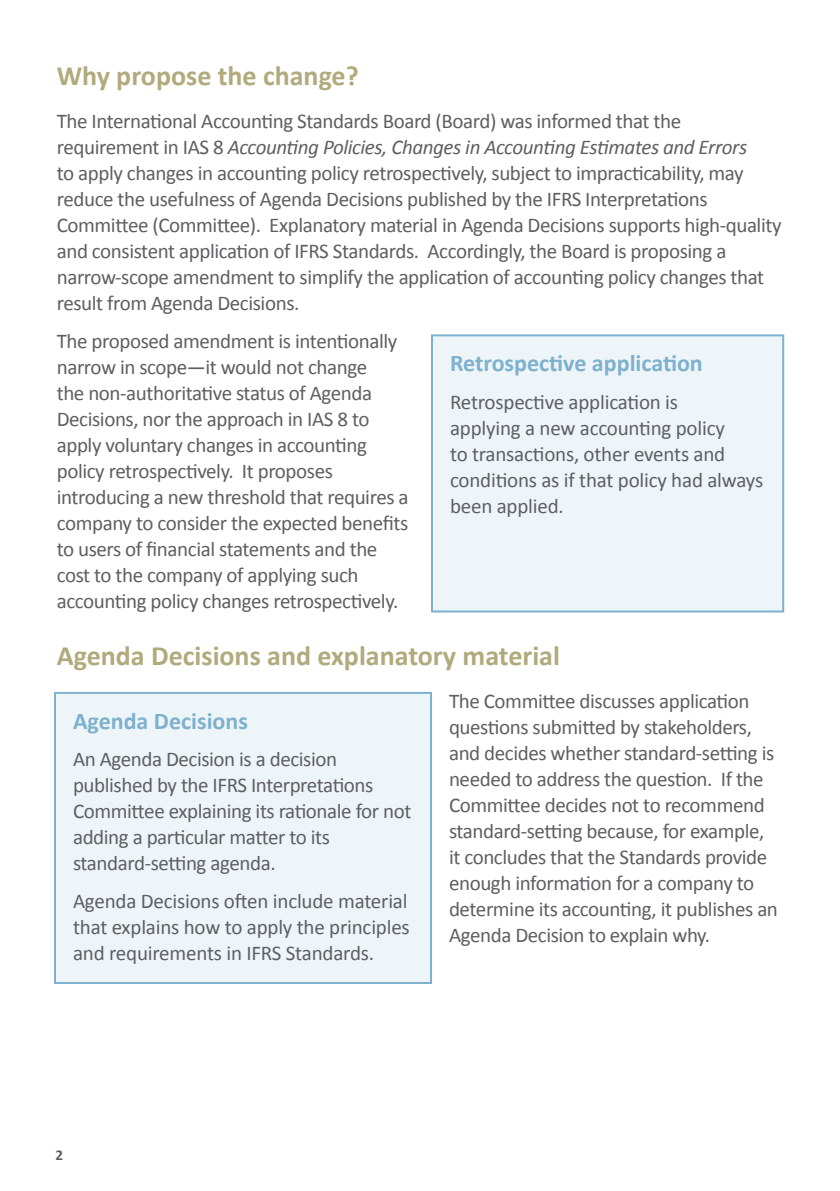
<style>
.page{position:relative;width:840px;height:1191px;background:#fff}
.page>*{position:absolute;margin:0;border:0;box-sizing:border-box;transform-origin:0 0}
.Subheadings{font:700 28px "Calibri";color:#b1aa7d}
.Subsubheading{font:700 24px "Calibri";color:#7db1cd}
.Body_copy{font:21px/26px "Calibri";letter-spacing:-.02em;color:#5f5f62}
.t1{font:700 15px "Calibri";color:#5f5f62}
.s1{font-style:italic}
</style>
<div class="page">
<div style="left:432px;top:335px;width:350px;height:276px;background:#eef5f9"></div>
<div style="left:431px;top:334px;width:352px;height:278px;border:2px solid #7db1cd"></div>
<div style="left:55px;top:693px;width:376px;height:290px;background:#eef5f9"></div>
<div style="left:54px;top:692px;width:378px;height:292px;border:2px solid #7db1cd"></div>
<p class="Subheadings" style="left:57px;top:58px;width:303px">Why propose the change?</p>
<p class="Body_copy" style="left:57px;top:108px;width:726px">The International Accounting Standards Board (Board) was informed that the requirement in IAS 8 <span class="s1">Accounting Policies, Changes in Accounting Estimates and Errors<br></span>to apply changes in accounting policy retrospectively, subject to impracticability, may reduce the usefulness of Agenda Decisions published by the IFRS Interpretations Committee (Committee). Explanatory material in Agenda Decisions supports high‑quality and consistent application of IFRS Standards. Accordingly, the Board is proposing a narrow‑scope amendment to simplify the application of accounting policy changes that result from Agenda Decisions.</p>
<p class="Body_copy" style="left:57px;top:328px;width:353px">The proposed amendment is intentionally narrow in scope—it would not change<br>the non-authoritative status of Agenda Decisions, nor the approach in IAS 8 to apply voluntary changes in accounting policy retrospectively. It proposes introducing a new threshold that requires a company to consider the expected benefits to users of financial statements and the cost to the company of applying such accounting policy changes retrospectively.</p>
<p class="Subheadings" style="left:57px;top:637px;width:504px">Agenda Decisions and explanatory material</p>
<p class="Body_copy" style="left:449px;top:687px;width:330px">The Committee discusses application questions submitted by stakeholders, and decides whether standard-setting is needed to address the question. If the Committee decides not to recommend standard‑setting because, for example, it concludes that the Standards provide enough information for a company to determine its accounting, it publishes an Agenda Decision to explain why.</p>
<p class="Subsubheading" style="left:450px;top:348px;width:254px">Retrospective application</p>
<p class="Body_copy" style="left:450px;top:389px;width:314px">Retrospective application is<br>applying a new accounting policy<br>to transactions, other events and conditions as if that policy had always been applied.</p>
<p class="Subsubheading" style="left:73px;top:705px;width:176px">Agenda Decisions</p>
<p class="Body_copy" style="left:73px;top:746px;width:340px">An Agenda Decision is a decision published by the IFRS Interpretations Committee explaining its rationale for not adding a particular matter to its standard-setting agenda.</p>
<p class="Body_copy" style="left:73px;top:887px;width:338px;text-align:justify">Agenda Decisions often include material that explains how to apply the principles and requirements in IFRS Standards.</p>
<p class="t1" style="left:55px;top:1145px;width:9px">2</p>
</div>
